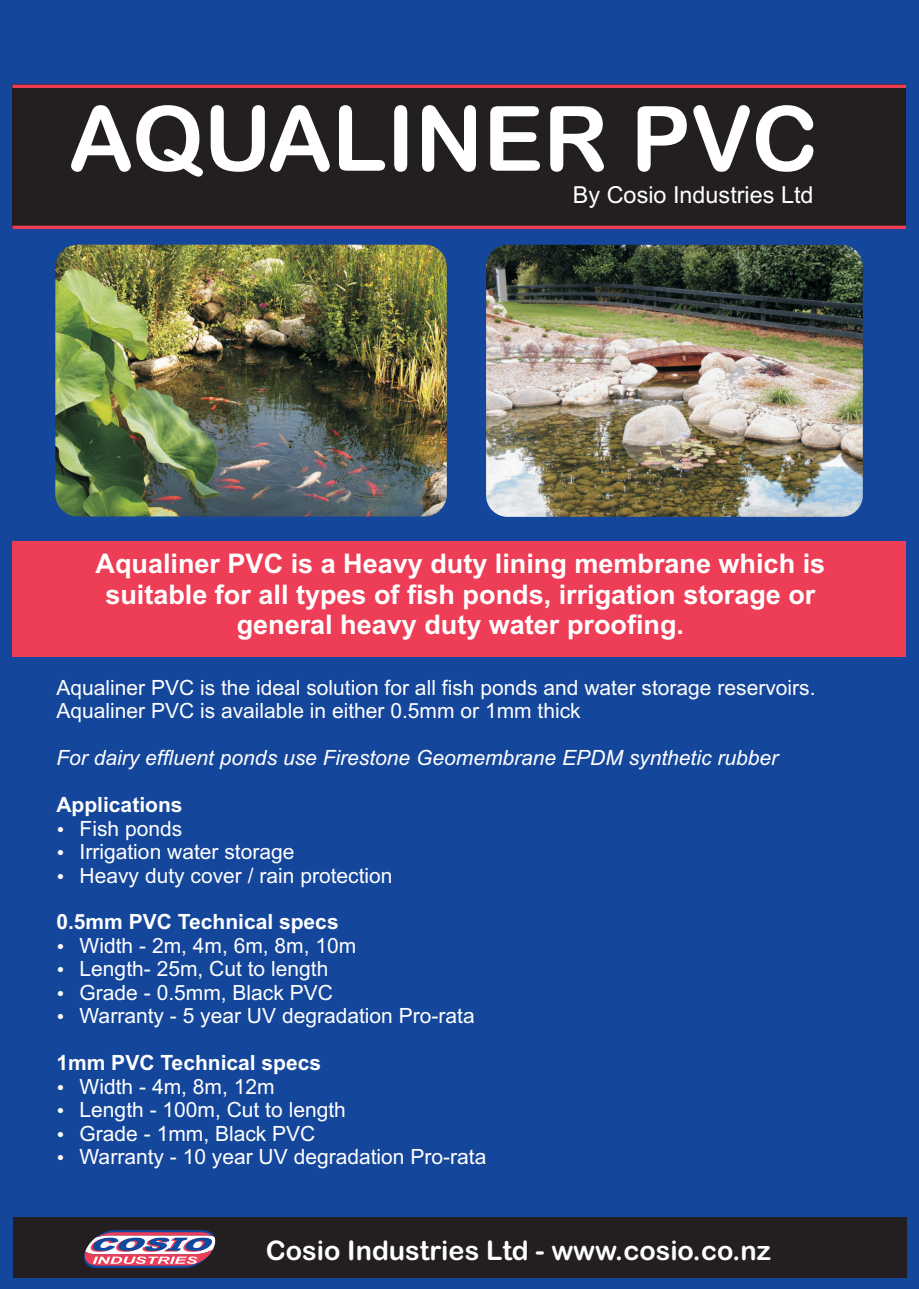
<style>
.page{position:relative;width:919px;height:1289px;background:#fff}
.page>*{position:absolute;margin:0;border:0;box-sizing:border-box;transform-origin:0 0}
.t1{font:90px "Arial Rounded MT Bold";color:#fff}
.t2{font:700 27px/30.2px "Arial";color:#fff;text-align:center}
.t3{font:27px "Arial Rounded MT Bold";color:#fff}
.t4{font:23.4px "Arial";color:#fff}
.t5{font:21px/23.4px "Arial";color:#fff}
.t6{font:italic 21px "Arial";color:#fff}
.t7{font:700 21px "Arial";color:#fff}
</style>
<div class="page">
<div style="left:0;top:0;width:918px;height:1288px;background:#14469b"></div>
<div style="left:13px;top:1217px;width:893px;height:60px;background:#231f20"></div>
<div style="left:13px;top:84px;width:892px;height:145px;background:#231f20"></div>
<hr style="left:13px;top:226px;width:892px;height:3px;background:#ee3d56">
<hr style="left:13px;top:85px;width:892px;height:3px;background:#ee3d56">
<img style="left:55px;top:245px;width:392px;height:271px;border-radius:22px">
<svg style="left:84px;top:1230px;width:131px;height:37px;background:#a17897"></svg>
<div style="left:13px;top:541px;width:892px;height:116px;background:#ee3d56"></div>
<img style="left:486px;top:245px;width:376px;height:272px;border-radius:21px">
<h1 class="t1" style="left:69px;top:105px;width:750px">AQUALINER PVC</h1>
<p class="t4" style="left:573px;top:186px;width:242px">By Cosio Industries Ltd</p>
<p class="t2" style="left:95px;top:551px;width:731px">Aqualiner PVC is a Heavy duty lining membrane which is suitable for all types of fish ponds, irrigation storage or general heavy duty water proofing.</p>
<p class="t5" style="left:56px;top:677px;width:760px">Aqualiner PVC is the ideal solution for all fish ponds and water storage reservoirs.<br>Aqualiner PVC is available in either 0.5mm or 1mm thick</p>
<p class="t6" style="left:56px;top:750px;width:723px">For dairy effluent ponds use Firestone Geomembrane EPDM synthetic rubber</p>
<p class="t7" style="left:56px;top:796px;width:128px">Applications</p>
<p class="t5" style="left:80px;top:818px;width:314px">Fish ponds<br>Irrigation water storage<br>Heavy duty cover / rain protection</p>
<p class="t7" style="left:56px;top:914px;width:284px">0.5mm PVC Technical specs</p>
<p class="t5" style="left:80px;top:935px;width:396px">Width - 2m, 4m, 6m, 8m, 10m<br>Length- 25m, Cut to length<br>Grade - 0.5mm, Black PVC<br>Warranty - 5 year UV degradation Pro-rata</p>
<p class="t7" style="left:56px;top:1054px;width:266px">1mm PVC Technical specs</p>
<p class="t5" style="left:80px;top:1076px;width:408px">Width - 4m, 8m, 12m<br>Length - 100m, Cut to length<br>Grade - 1mm, Black PVC<br>Warranty - 10 year UV degradation Pro-rata</p>
<p class="t3" style="left:266px;top:1239px;width:506px">Cosio Industries Ltd - www.cosio.co.nz</p>
</div>
